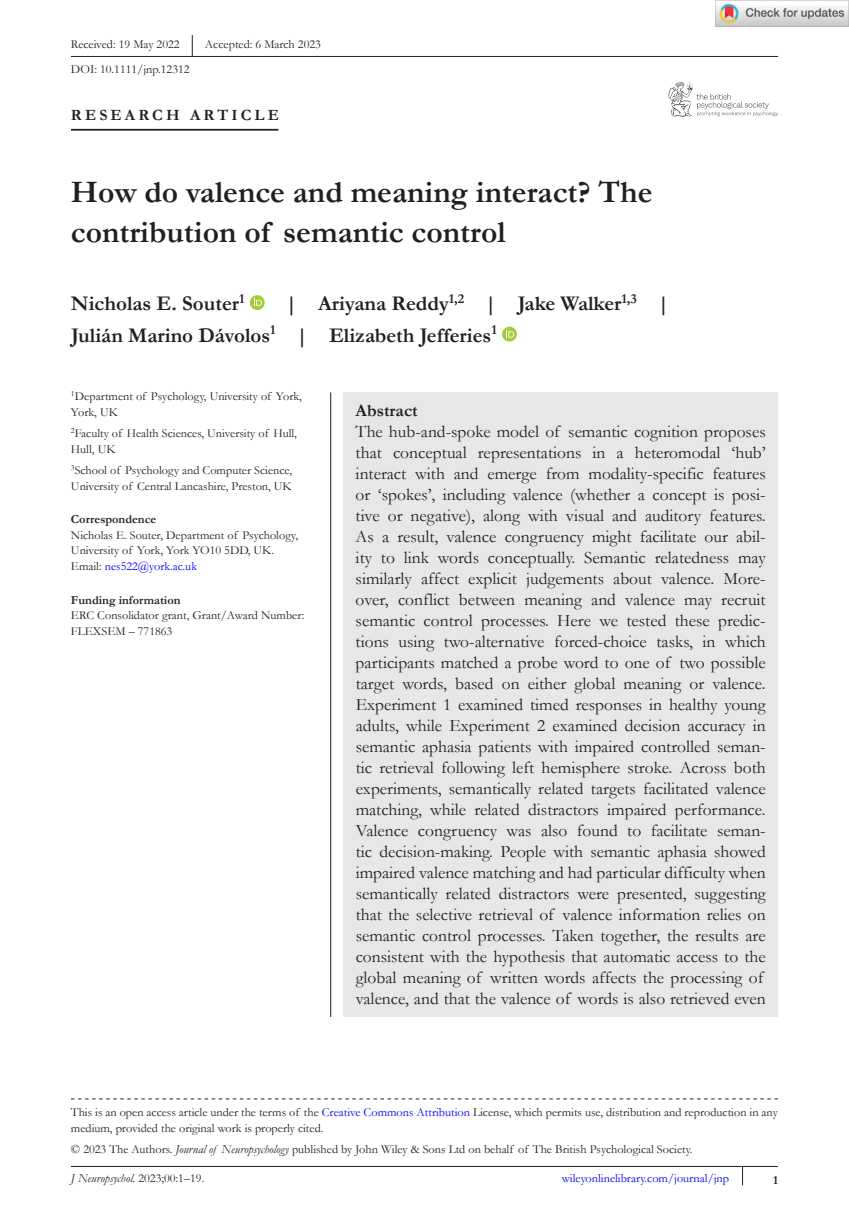
<style>
.page{position:relative;width:849px;height:1221px;background:#fff}
.page>*{position:absolute;margin:0;border:0;box-sizing:border-box;transform-origin:0 0}
.t1{font:700 31.5px/40.2px "Garamond";color:#231f20}
.t2{font:700 21px/31.5px "Garamond";color:#231f20}
.t3{font:17.5px/21px "Garamond";color:#231f20}
.t4{font:700 17.5px "Garamond";color:#231f20}
.t5{font:700 15.75px "Garamond";letter-spacing:.2em;color:#231f20}
.t6{font:12.25px/15.8px "Garamond";color:#231f20}
.t7{font:12.25px "Garamond";color:#00f}
.t8{font:700 12.25px "Garamond";color:#231f20}
.t9{font:italic 12.25px "Garamond";color:#231f20}
.s1{color:#00f}
.s2{font-style:italic}
.s3{font-style:normal}
</style>
<div class="page">
<div style="left:343px;top:392px;width:434px;height:624px;background:#e6e7e9"></div>
<hr style="left:71px;top:56px;width:706px;height:1px;background:#231f20">
<hr style="left:71px;top:129px;width:207px;height:2px;background:#231f20">
<div style="left:250px;top:295px;width:14px;height:15px;background:#a4cc39;border-radius:50%"></div>
<svg style="left:254px;top:298px;width:8px;height:8px"></svg>
<div style="left:502px;top:327px;width:14px;height:14px;background:#a4cc39;border-radius:50%"></div>
<svg style="left:506px;top:329px;width:8px;height:8px"></svg>
<svg style="left:192px;top:35px;width:1px;height:21px"></svg>
<hr style="left:71px;top:1165px;width:706px;height:1px;background:#231f20">
<svg style="left:71px;top:1098px;width:706px;height:1px"></svg>
<svg style="left:668px;top:82px;width:109px;height:35px"></svg>
<hr style="left:330px;top:392px;width:1px;height:624px;background:#231f20">
<img style="left:715px;top:0;width:133px;height:26px">
<p class="t6" style="left:71px;top:36px;width:110px">Received: 19 May 2022</p>
<p class="t6" style="left:205px;top:36px;width:117px">Accepted: 6 March 2023</p>
<p class="t6" style="left:71px;top:61px;width:120px">DOI: 10.1111/jnp.12312</p>
<p class="t5" style="left:71px;top:104px;width:209px">RESEARCH ARTICLE</p>
<h1 class="t1" style="left:71px;top:171px;width:582px">How do valence and meaning interact? The contribution of semantic control</h1>
<p class="t2" style="left:71px;top:288px;width:599px;text-indent:215px">| Ariyana Reddy<sup>1,2</sup> | Jake Walker<sup>1,3</sup> |<br>Julián Marino Dávolos<sup>1</sup> | Elizabeth Jefferies<sup>1</sup></p>
<p class="t2" style="left:71px;top:288px;width:175px">Nicholas E. Souter<sup>1</sup></p>
<p class="t6" style="left:71px;top:388px;width:232px"><sup>1</sup>Department of Psychology, University of York,<br>York, UK</p>
<p class="t6" style="left:71px;top:425px;width:227px"><sup>2</sup>Faculty of Health Sciences, University of Hull,<br>Hull, UK</p>
<p class="t6" style="left:71px;top:462px;width:222px"><sup>3</sup>School of Psychology and Computer Science,<br>University of Central Lancashire, Preston, UK</p>
<p class="t8" style="left:71px;top:510px;width:87px">Correspondence</p>
<p class="t6" style="left:71px;top:526px;width:228px">Nicholas E. Souter, Department of Psychology,<br>University of York, York YO10 5DD, UK.<br>Email: <span class="s1">nes522@york.ac.uk</span></p>
<p class="t8" style="left:71px;top:591px;width:111px">Funding information</p>
<p class="t6" style="left:71px;top:607px;width:235px">ERC Consolidator grant, Grant/Award Number:<br>FLEXSEM – 771863</p>
<p class="t4" style="left:355px;top:398px;width:64px">Abstract</p>
<p class="t3" style="left:355px;top:420px;width:411px">The hub-and-spoke model of semantic cognition proposes that conceptual representations in a heteromodal ‘hub’ interact with and emerge from modality-specific features or ‘spokes’, including valence (whether a concept is posi&shy;tive or negative), along with visual and auditory features.<br>As a result, valence congruency might facilitate our abil&shy;ity to link words conceptually. Semantic relatedness may similarly affect explicit judgements about valence. More&shy;over, conflict between meaning and valence may recruit semantic control processes. Here we tested these predic&shy;tions using two-alternative forced-choice tasks, in which participants matched a probe word to one of two possible target words, based on either global meaning or valence.<br>Experiment 1 examined timed responses in healthy young adults, while Experiment 2 examined decision accuracy in semantic aphasia patients with impaired controlled seman&shy;tic retrieval following left hemisphere stroke. Across both experiments, semantically related targets facilitated valence matching, while related distractors impaired performance.<br>Valence congruency was also found to facilitate seman&shy;tic decision-making. People with semantic aphasia showed impaired valence matching and had particular difficulty when semantically related distractors were presented, suggesting that the selective retrieval of valence information relies on semantic control processes. Taken together, the results are consistent with the hypothesis that automatic access to the global meaning of written words affects the processing of valence, and that the valence of words is also retrieved even</p>
<p class="t6" style="left:71px;top:1103px;width:708px">This is an open access article under the terms of the <span class="s1">Creative Commons Attribution</span> License, which permits use, distribution and reproduction in any medium, provided the original work is properly cited.</p>
<p class="t6" style="left:71px;top:1140px;width:622px">© 2023 The Authors. <span class="s2">Journal of Neuropsychology</span> published by John Wiley &amp; Sons Ltd on behalf of The British Psychological Society.</p>
<p class="t9" style="left:71px;top:1169px;width:135px">J Neuropsychol. <span class="s3">2023;00:1–19.</span></p>
<p class="t7" style="left:561px;top:1169px;width:169px">wileyonlinelibrary.com/journal/jnp</p>
<p class="t8" style="left:772px;top:1171px;width:6px">1</p>
</div>
